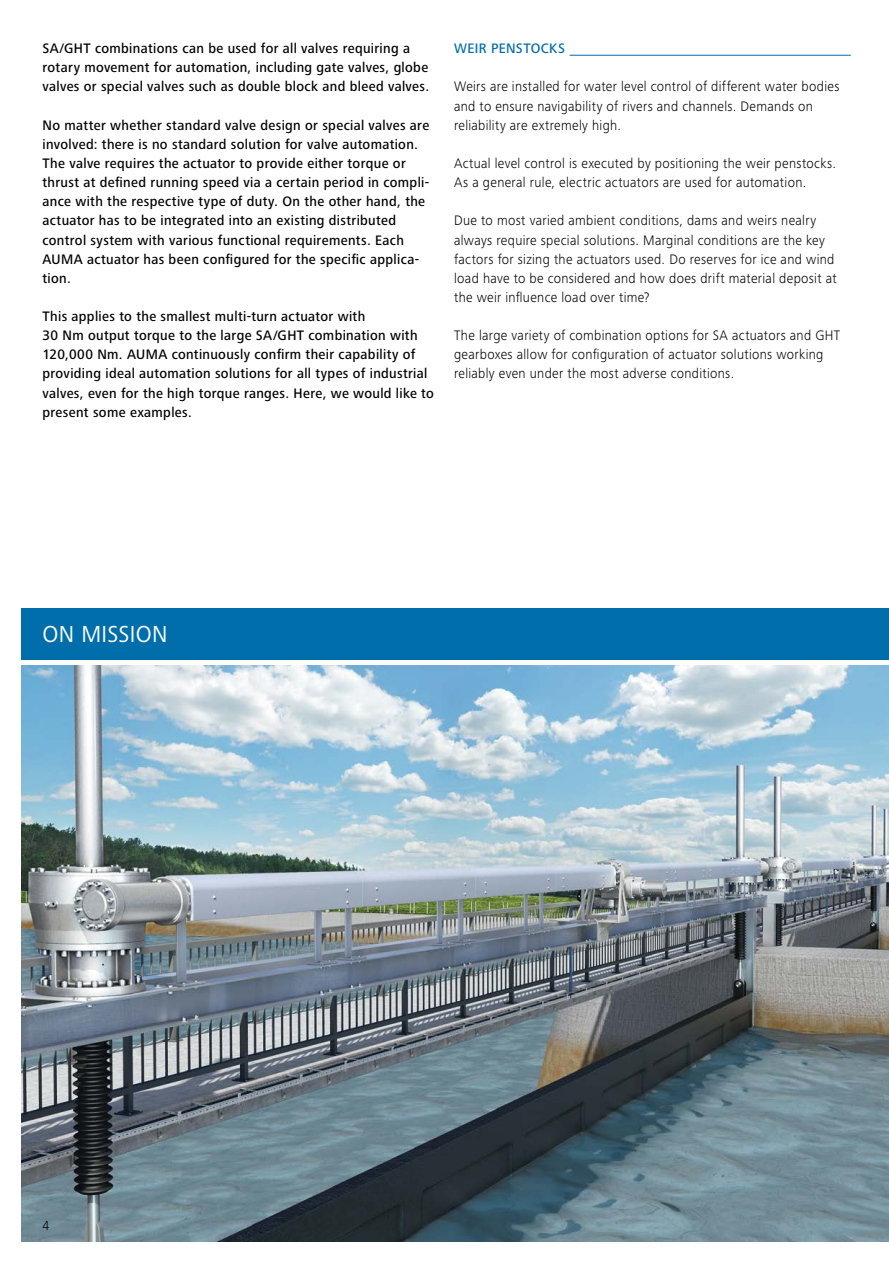
<style>
.page{position:relative;width:889px;height:1263px;background:#fff}
.page>*{position:absolute;margin:0;border:0;box-sizing:border-box;transform-origin:0 0}
.t1{font:24px "Frutiger Next LTW1 G";letter-spacing:.015em;color:#fff;scale:.95 1}
.t2{font:500 14.25px/19.2px "Frutiger Next LTW1 G";letter-spacing:.025em;color:#000;scale:.95 1}
.t3{font:300 14.25px/19.2px "Frutiger Next LTW1 G";letter-spacing:.025em;color:#000;scale:.95 1}
.t4{font:500 14.25px "Frutiger Next LTW1 G";letter-spacing:.025em;color:#006eab;scale:.95 1}
.t5{font:300 13.5px "Frutiger Next LTW1 G";color:#000;scale:.95 1}
</style>
<div class="page">
<img style="left:21px;top:665px;width:868px;height:577px">
<div style="left:21px;top:608px;width:868px;height:51px;background:#006eab"></div>
<hr style="left:454px;top:55px;width:397px;height:1px;background:#006eab">
<div style="left:454px;top:52px;width:115px;height:5px;background:#fff"></div>
<p class="t2" style="left:43px;top:39px;width:408px">SA/GHT combinations can be used for all valves requiring a rotary movement for automation, including gate valves, globe valves or special valves such as double block and bleed valves.</p>
<p class="t2" style="left:43px;top:116px;width:408px">No matter whether standard valve design or special valves are involved: there is no standard solution for valve automation.<br>The valve requires the actuator to provide either torque or thrust at defined running speed via a certain period in compli&shy;ance with the respective type of duty. On the other hand, the actuator has to be integrated into an existing distributed control system with various functional requirements. Each AUMA actuator has been configured for the specific applica&shy;tion.</p>
<p class="t2" style="left:43px;top:307px;width:413px">This applies to the smallest multi-turn actuator with<br>30 Nm output torque to the large SA/GHT combination with 120,000 Nm. AUMA continuously confirm their capability of providing ideal automation solutions for all types of industrial valves, even for the high torque ranges. Here, we would like to present some examples.</p>
<p class="t4" style="left:454px;top:40px;width:119px">WEIR PENSTOCKS</p>
<p class="t3" style="left:454px;top:77px;width:407px">Weirs are installed for water level control of different water bodies and to ensure navigability of rivers and channels. Demands on reliability are extremely high.</p>
<p class="t3" style="left:454px;top:154px;width:404px">Actual level control is executed by positioning the weir penstocks.<br>As a general rule, electric actuators are used for automation.</p>
<p class="t3" style="left:454px;top:211px;width:404px">Due to most varied ambient conditions, dams and weirs nealry always require special solutions. Marginal conditions are the key factors for sizing the actuators used. Do reserves for ice and wind load have to be considered and how does drift material deposit at the weir influence load over time?</p>
<p class="t3" style="left:454px;top:326px;width:408px">The large variety of combination options for SA actuators and GHT gearboxes allow for configuration of actuator solutions working reliably even under the most adverse conditions.</p>
<h1 class="t1" style="left:43px;top:620px;width:133px">ON MISSION</h1>
<p class="t5" style="left:43px;top:1218px;width:9px">4</p>
</div>
